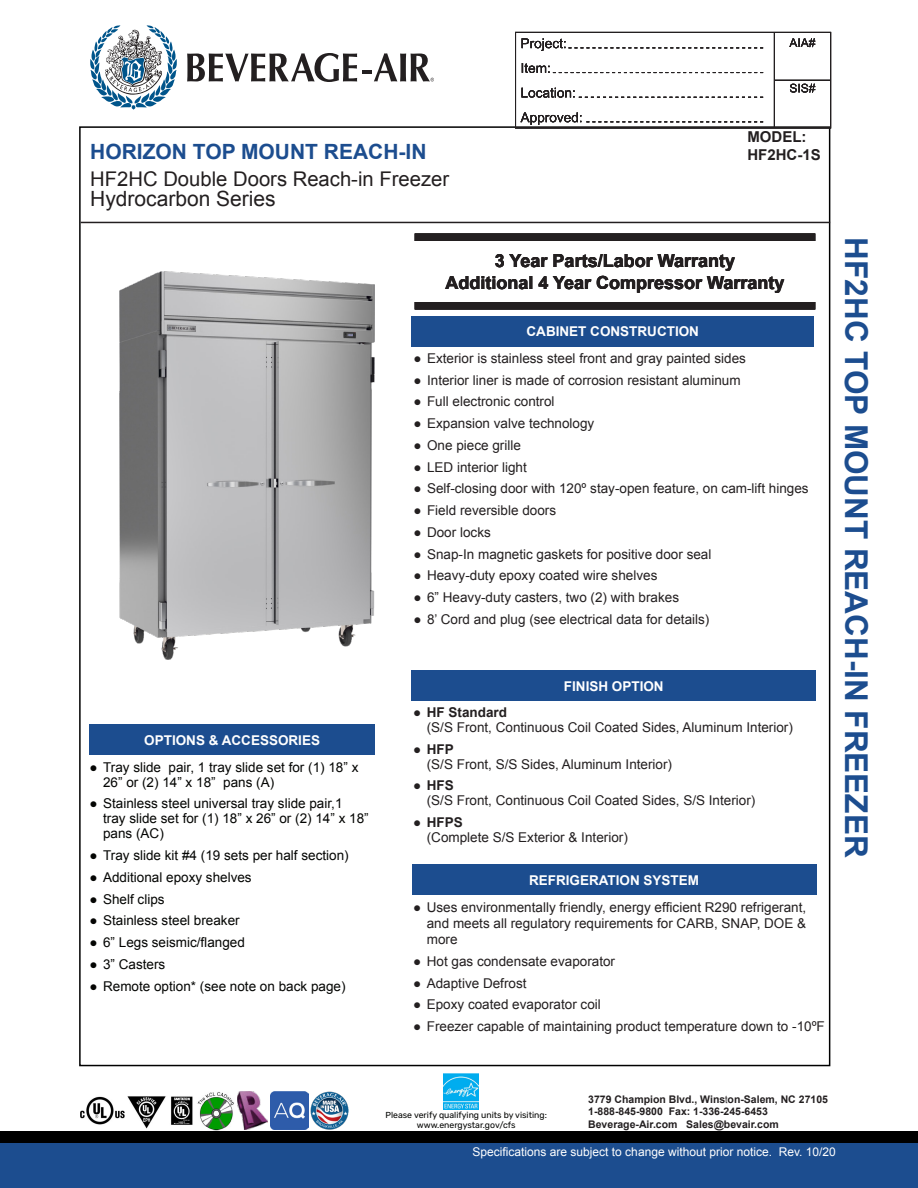
<style>
.page{position:relative;width:918px;height:1188px;background:#fff}
.page>*{position:absolute;margin:0;border:0;box-sizing:border-box;transform-origin:0 0}
.t1{font:700 31.5px "Arial";color:#1c4d8f}
.t2{font:700 21px "Arial";color:#1c4d8f}
.t3{font:21px "Arial";color:#231f20}
.t4{font:20.25px "Arial";color:#231f20}
.Bullets{font:700 18px "Arial";color:#231f20}
.t5{font:700 15px/18px "Arial";color:#231f20}
.t6{font:13.5px/15px "Arial";color:#231f20}
.t7{font:13.5px/15px "Arial";color:#040503}
.t8{font:700 13.5px "Arial";color:#fff}
.t9{font:12px "Arial";color:#fff}
.t10{font:700 10.5px/12.6px "Arial";color:#231f20}
.Paragraph_Style_1{font:8.7px "Rubik";color:#040503}
.s1{font-weight:700}
.s2{font-family:"Arial Narrow";font-weight:400}
</style>
<div class="page">
<img style="left:270px;top:1091px;width:79px;height:39px">
<img style="left:80px;top:1096px;width:113px;height:33px">
<svg style="left:238px;top:1092px;width:30px;height:37px"></svg>
<img style="left:197px;top:1092px;width:37px;height:39px">
<hr style="left:81px;top:222px;width:749px;height:1px;background:#231f20">
<div style="left:0;top:1131px;width:918px;height:22px;background:#000"></div>
<div style="left:0;top:1143px;width:918px;height:45px;background:#1c4d8f"></div>
<svg style="left:187px;top:53px;width:170px;height:29px"></svg>
<svg style="left:90px;top:25px;width:87px;height:85px"></svg>
<svg style="left:363px;top:53px;width:71px;height:28px"></svg>
<img style="left:443px;top:1074px;width:35px;height:36px">
<div style="left:90px;top:725px;width:285px;height:30px;background:#1c4d8f"></div>
<img style="left:120px;top:272px;width:255px;height:387px">
<div style="left:412px;top:316px;width:402px;height:31px;background:#1c4d8f"></div>
<div style="left:412px;top:865px;width:404px;height:30px;background:#1c4d8f"></div>
<div style="left:412px;top:670px;width:404px;height:31px;background:#1c4d8f"></div>
<div style="left:515px;top:32px;width:316px;height:96px;border:1px solid #231f20"></div>
<hr style="left:774px;top:80px;width:57px;height:1px;background:#231f20">
<hr style="left:774px;top:32px;width:1px;height:96px;background:#231f20">
<svg style="left:521px;top:112px;width:242px;height:13px"></svg>
<svg style="left:522px;top:88px;width:241px;height:10px"></svg>
<svg style="left:522px;top:63px;width:241px;height:10px"></svg>
<svg style="left:522px;top:38px;width:241px;height:13px"></svg>
<svg style="left:789px;top:38px;width:26px;height:9px"></svg>
<svg style="left:790px;top:84px;width:25px;height:9px"></svg>
<div style="left:415px;top:233px;width:400px;height:8px;background:#231f20"></div>
<div style="left:415px;top:302px;width:400px;height:8px;background:#231f20"></div>
<p class="t2" style="left:90px;top:138px;width:338px">HORIZON TOP MOUNT REACH-IN</p>
<p class="t4" style="left:90px;top:166px;width:360px">HF2HC Double Doors Reach-in Freezer</p>
<p class="t3" style="left:90px;top:185px;width:187px">Hydrocarbon Series</p>
<p class="t5" style="left:747px;top:129px;width:75px">MODEL:<br>HF2HC-1S</p>
<p class="Bullets" style="left:495px;top:249px;width:242px">3 Year Parts/Labor Warranty</p>
<p class="Bullets" style="left:445px;top:270px;width:341px">Additional 4 Year Compressor Warranty</p>
<p class="t8" style="left:527px;top:323px;width:174px">CABINET CONSTRUCTION</p>
<p class="t8" style="left:144px;top:731px;width:177px">OPTIONS &amp; ACCESSORIES</p>
<p class="t7" style="left:103px;top:760px;width:257px;text-indent:-14px">● Tray slide pair, 1 tray slide set for (1) 18” x<br>26” or (2) 14” x 18” pans (A)</p>
<p class="t7" style="left:103px;top:796px;width:267px;text-indent:-14px">● Stainless steel universal tray slide pair,1<br>tray slide set for (1) 18” x 26” or (2) 14” x 18” pans (AC)</p>
<p class="t7" style="left:90px;top:848px;width:261px">● Tray slide kit #4 (19 sets per half section)</p>
<p class="t7" style="left:90px;top:870px;width:164px">● Additional epoxy shelves</p>
<p class="t7" style="left:90px;top:892px;width:77px">● Shelf clips</p>
<p class="t7" style="left:90px;top:913px;width:152px">● Stainless steel breaker</p>
<p class="t7" style="left:90px;top:935px;width:157px">● 6” Legs seismic/flanged</p>
<p class="t7" style="left:90px;top:957px;width:77px">● 3” Casters</p>
<p class="t7" style="left:90px;top:979px;width:257px">● Remote option* (see note on back page)</p>
<p class="t6" style="left:414px;top:351px;width:334px">● Exterior is stainless steel front and gray painted sides</p>
<p class="t6" style="left:414px;top:373px;width:329px">● Interior liner is made of corrosion resistant aluminum</p>
<p class="t6" style="left:414px;top:394px;width:143px">● Full electronic control</p>
<p class="t6" style="left:414px;top:416px;width:182px">● Expansion valve technology</p>
<p class="t6" style="left:414px;top:438px;width:109px">● One piece grille</p>
<p class="t6" style="left:414px;top:460px;width:115px">● LED interior light</p>
<p class="t6" style="left:414px;top:481px;width:397px">● Self-closing door with 120º stay-open feature, on cam-lift hinges</p>
<p class="t6" style="left:414px;top:503px;width:144px">● Field reversible doors</p>
<p class="t6" style="left:414px;top:525px;width:79px">● Door locks</p>
<p class="t6" style="left:414px;top:547px;width:299px">● Snap-In magnetic gaskets for positive door seal</p>
<p class="t6" style="left:414px;top:568px;width:245px">● Heavy-duty epoxy coated wire shelves</p>
<p class="t6" style="left:414px;top:590px;width:267px">● 6” Heavy-duty casters, two (2) with brakes</p>
<p class="t6" style="left:414px;top:612px;width:297px">● 8’ Cord and plug (see electrical data for details)</p>
<p class="t8" style="left:564px;top:677px;width:101px">FINISH OPTION</p>
<p class="t6" style="left:427px;top:705px;width:368px;text-indent:-14px">● <span class="s1">HF Standard<br></span>(S/S Front, Continuous Coil Coated Sides, Aluminum Interior)</p>
<p class="t6" style="left:427px;top:741px;width:247px;text-indent:-14px">● <span class="s1">HFP<br></span>(S/S Front, S/S Sides, Aluminum Interior)</p>
<p class="t6" style="left:427px;top:778px;width:330px;text-indent:-14px">● <span class="s1">HFS<br></span>(S/S Front, Continuous Coil Coated Sides, S/S Interior)</p>
<p class="t6" style="left:427px;top:815px;width:203px;text-indent:-14px">● <span class="s1">HFPS<br></span>(Complete S/S Exterior &amp; Interior)</p>
<p class="t8" style="left:529px;top:871px;width:172px">REFRIGERATION SYSTEM</p>
<p class="t6" style="left:427px;top:899px;width:381px;line-height:16.2px;text-align:justify;text-indent:-14px">● Uses environmentally friendly, energy efficient R290 refrigerant, and meets all regulatory requirements for CARB, SNAP, DOE &amp; more</p>
<p class="t6" style="left:413px;top:954px;width:203px">● Hot gas condensate evaporator</p>
<p class="t6" style="left:413px;top:976px;width:115px">● Adaptive Defrost</p>
<p class="t6" style="left:413px;top:997px;width:189px">● Epoxy coated evaporator coil</p>
<p class="t6" style="left:413px;top:1019px;width:413px">● Freezer capable of maintaining product temperature down to -10ºF</p>
<p class="t1" style="left:877px;top:237px;width:622px;rotate:90deg">HF2HC TOP MOUNT REACH-IN FREEZER</p>
<p class="t10" style="left:588px;top:1093px;width:241px">3779 Champion Blvd., Wins<span class="s2">t</span>on-Salem, NC 27105<br>1-888-845-9800 Fax: 1-336-245-6453<br>Beverage-Air.com Sales@bevair.com</p>
<p class="t9" style="left:473px;top:1144px;width:365px">Specifications are subject to change without prior notice. Rev. 10/20</p>
<p class="Paragraph_Style_1" style="left:386px;top:1110px;width:163px">Please verify qualifying units by visiting:</p>
<p class="Paragraph_Style_1" style="left:417px;top:1120px;width:100px">www.energystar.gov/cfs</p>
</div>
